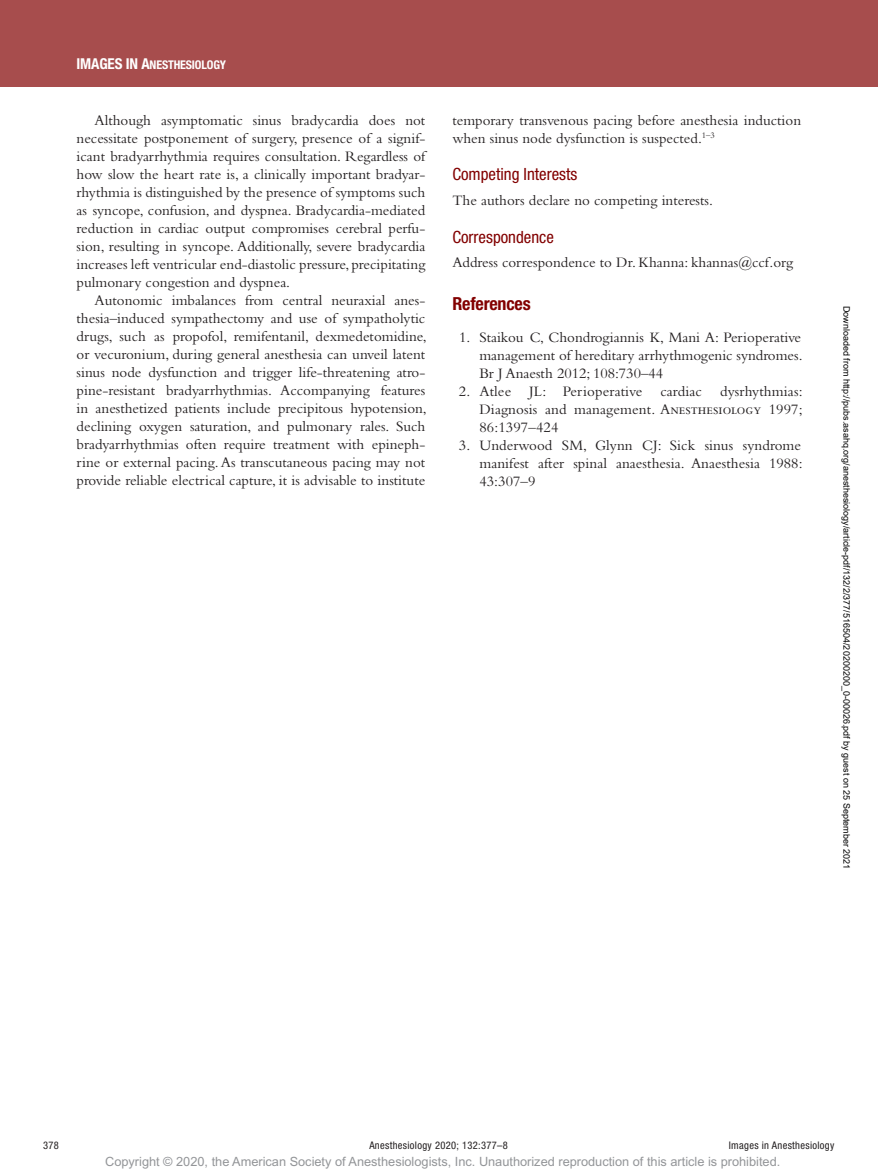
<style>
.page{position:relative;width:878px;height:1175px;background:#fff}
.page>*{position:absolute;margin:0;border:0;box-sizing:border-box;transform-origin:0 0}
.t1{font:700 condensed 18px "Helvetica Neue LT Std";letter-spacing:-.01em;color:#820101}
.t2{font:condensed 16.8px "Helvetica Neue LT Std";color:#820101}
.t3{font:15px/18px "Bembo Std";color:#231f20;text-align:justify}
.t4{font:12.75px "Arial MT Std";color:#939598}
.t5{font:12px "Helvetica Neue LT Std Bd Cn SC800";letter-spacing:-.015em;color:#fff}
.t6{font:condensed 10.5px "Helvetica Neue LT Std";letter-spacing:.03em;color:#231f20}
.t7{font:9px "Arial";color:#000}
.s1{font-family:"Helvetica Neue LT Std";font-weight:700;font-stretch:condensed;font-size:15px}
</style>
<div class="page">
<div style="left:0;top:0;width:878px;height:86px;background:#a74d4d"></div>
<p class="t5" style="left:77px;top:57px;width:151px"><span class="s1">IMAGES IN A</span>NESTHESIOLOGY</p>
<p class="t3" style="left:77px;top:111px;width:350px;text-indent:18px">Although asymptomatic sinus bradycardia does not necessitate postponement of surgery, presence of a signif&shy;icant bradyarrhythmia requires consultation. Regardless of how slow the heart rate is, a clinically important bradyar&shy;rhythmia is distinguished by the presence of symptoms such as syncope, confusion, and dyspnea. Bradycardia-mediated reduction in cardiac output compromises cerebral perfu&shy;sion, resulting in syncope. Additionally, severe bradycardia increases left ventricular end-diastolic pressure, precipitating pulmonary congestion and dyspnea.</p>
<p class="t3" style="left:77px;top:291px;width:352px;text-indent:18px">Autonomic imbalances from central neuraxial anes&shy;thesia–induced sympathectomy and use of sympatholytic drugs, such as propofol, remifentanil, dexmedetomidine, or vecuronium, during general anesthesia can unveil latent sinus node dysfunction and trigger life-threatening atro&shy;pine-resistant bradyarrhythmias. Accompanying features in anesthetized patients include precipitous hypotension, declining oxygen saturation, and pulmonary rales. Such bradyarrhythmias often require treatment with epineph&shy;rine or external pacing. As transcutaneous pacing may not provide reliable electrical capture, it is advisable to institute</p>
<p class="t3" style="left:452px;top:111px;width:350px">temporary transvenous pacing before anesthesia induction when sinus node dysfunction is suspected.<sup>1–3</sup></p>
<p class="t2" style="left:452px;top:165px;width:126px">Competing Interests</p>
<p class="t3" style="left:452px;top:191px;width:262px">The authors declare no competing interests.</p>
<p class="t2" style="left:452px;top:227px;width:103px">Correspondence</p>
<p class="t3" style="left:452px;top:253px;width:342px">Address correspondence to Dr. Khanna: khannas@ccf.org</p>
<p class="t1" style="left:452px;top:293px;width:80px">References</p>
<p class="t3" style="left:479px;top:328px;width:325px;text-indent:-20px">1. Staikou C, Chondrogiannis K, Mani A: Perioperative management of hereditary arrhythmogenic syndromes.<br>Br J Anaesth 2012; 108:730–44</p>
<p class="t3" style="left:479px;top:382px;width:325px;text-indent:-21px">2. Atlee JL: Perioperative cardiac dysrhythmias:<br>Diagnosis and management. Anesthesiology 1997; 86:1397–424</p>
<p class="t3" style="left:479px;top:436px;width:325px;text-indent:-20px">3. Underwood SM, Glynn CJ: Sick sinus syndrome manifest after spinal anaesthesia. Anaesthesia 1988:<br>43:307–9</p>
<p class="t7" style="left:850px;top:306px;width:565px;rotate:90deg">Downloaded from http://pubs.asahq.org/anesthesiology/article-pdf/132/2/377/516504/20200200_0-00026.pdf by guest on 25 September 2021</p>
<p class="t6" style="left:43px;top:1139px;width:17px">378</p>
<p class="t6" style="left:369px;top:1139px;width:140px">Anesthesiology 2020; 132:377–8</p>
<p class="t6" style="left:728px;top:1139px;width:107px">Images in Anesthesiology</p>
<p class="t4" style="left:105px;top:1154px;width:676px">Copyright © 2020, the American Society of Anesthesiologists, Inc. Unauthorized reproduction of this article is prohibited.</p>
</div>
